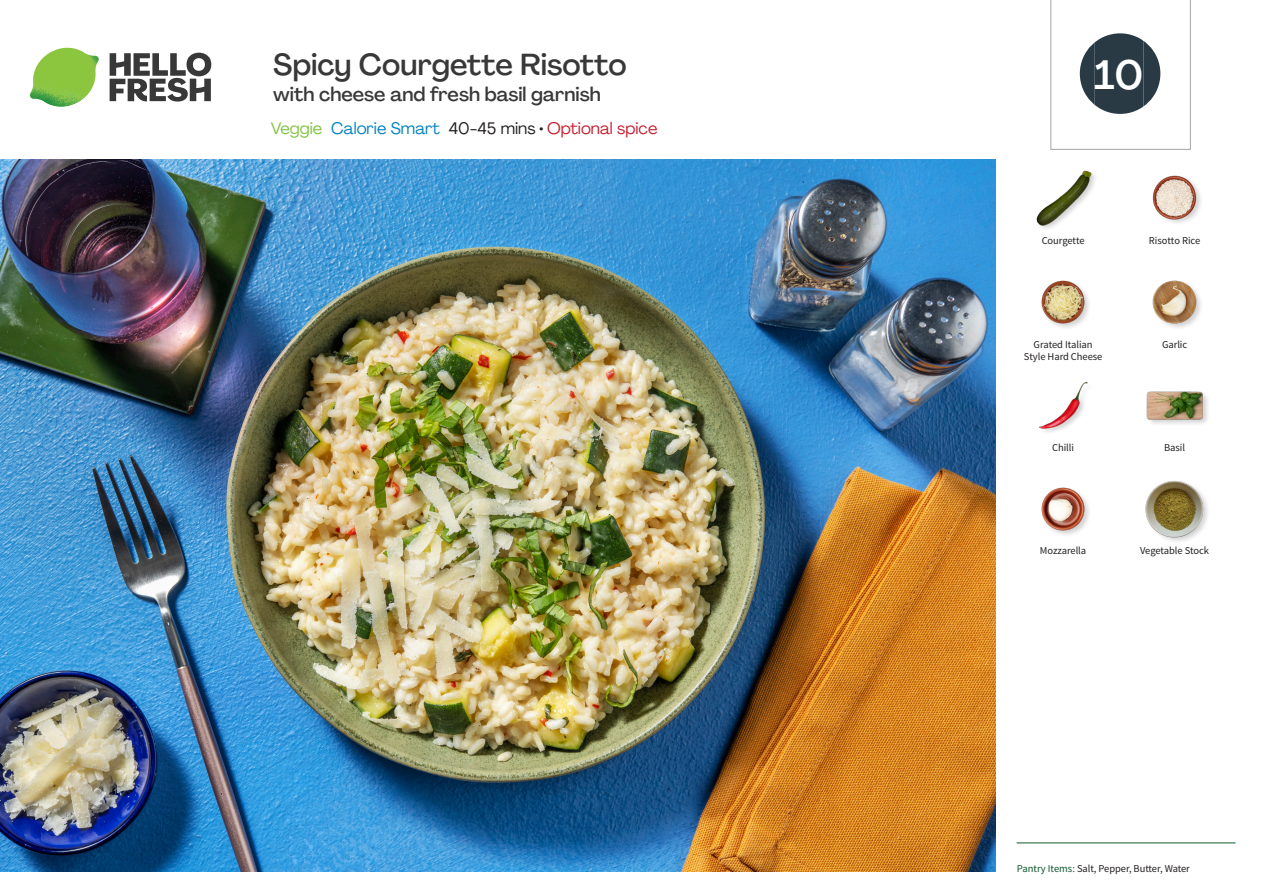
<style>
.page{position:relative;width:1263px;height:893px;background:#fff}
.page>*{position:absolute;margin:0;border:0;box-sizing:border-box;transform-origin:0 0}
._24_Recipe_Nr_Bag{font:500 40.5px "Agrandir";color:#fff}
._15_Titel_UK{font:500 30px "Agrandir";letter-spacing:-.005em;color:#383839}
._15_Titel_UK-2{font:500 19.5px "Agrandir";color:#383839}
._02_Box_Type{font:16.5px "Agrandir";color:#c31f31}
._18_FRONT_ingredient{font:10.5px "Source Sans Pro";letter-spacing:-.005em;color:#231f20}
.t1{font:10.5px "Source Sans Variable";letter-spacing:-.005em;color:#231f20}
.s1{color:#81c340}
.s2{color:#0082bf}
.s3{color:#231f20}
.s4{font-family:"Source Sans Pro";color:#0e572c}
</style>
<div class="page">
<svg style="left:110px;top:53px;width:101px;height:49px"></svg>
<img style="left:30px;top:48px;width:69px;height:59px">
<img style="left:0;top:159px;width:995px;height:713px">
<hr style="left:1016px;top:843px;width:219px;height:1px;background:#0e572c">
<div style="left:1036px;top:170px;width:63px;height:62px;background:#231f20;opacity:.2"></div>
<img style="left:1036px;top:170px;width:56px;height:56px">
<img style="left:1152px;top:175px;width:49px;height:48px">
<img style="left:1152px;top:280px;width:49px;height:48px">
<img style="left:1041px;top:280px;width:48px;height:48px">
<div style="left:1146px;top:390px;width:64px;height:37px;background:#231f20;opacity:.2"></div>
<img style="left:1146px;top:390px;width:57px;height:37px">
<img style="left:1039px;top:381px;width:49px;height:51px">
<div style="left:1145px;top:479px;width:65px;height:66px;background:#231f20;opacity:.2"></div>
<img style="left:1146px;top:480px;width:57px;height:58px">
<img style="left:1041px;top:487px;width:48px;height:48px">
<svg style="left:1050px;top:0;width:141px;height:150px"></svg>
<p class="_15_Titel_UK" style="left:273px;top:46px;width:355px">Spicy Courgette Risotto</p>
<p class="_15_Titel_UK-2" style="left:273px;top:82px;width:329px">with cheese and fresh basil garnish</p>
<p class="_02_Box_Type" style="left:271px;top:118px;width:388px"><span class="s1">Veggie</span> <span class="s2">Calorie Smart</span> <span class="s3">40-45 mins •</span> Optional spice</p>
<p class="_24_Recipe_Nr_Bag" style="left:1094px;top:50px;width:51px">10</p>
<p class="_18_FRONT_ingredient" style="left:1042px;top:234px;width:44px">Courgette</p>
<p class="_18_FRONT_ingredient" style="left:1149px;top:234px;width:53px">Risotto Rice</p>
<p class="_18_FRONT_ingredient" style="left:1034px;top:338px;width:60px">Grated Italian</p>
<p class="_18_FRONT_ingredient" style="left:1162px;top:338px;width:27px">Garlic</p>
<p class="_18_FRONT_ingredient" style="left:1024px;top:350px;width:80px">Style Hard Cheese</p>
<p class="_18_FRONT_ingredient" style="left:1052px;top:441px;width:23px">Chilli</p>
<p class="_18_FRONT_ingredient" style="left:1164px;top:441px;width:22px">Basil</p>
<p class="_18_FRONT_ingredient" style="left:1040px;top:544px;width:48px">Mozzarella</p>
<p class="_18_FRONT_ingredient" style="left:1140px;top:544px;width:71px">Vegetable Stock</p>
<p class="t1" style="left:1017px;top:862px;width:175px"><span class="s4">Pantry Items:</span> Salt, Pepper, Butter, Water</p>
</div>
